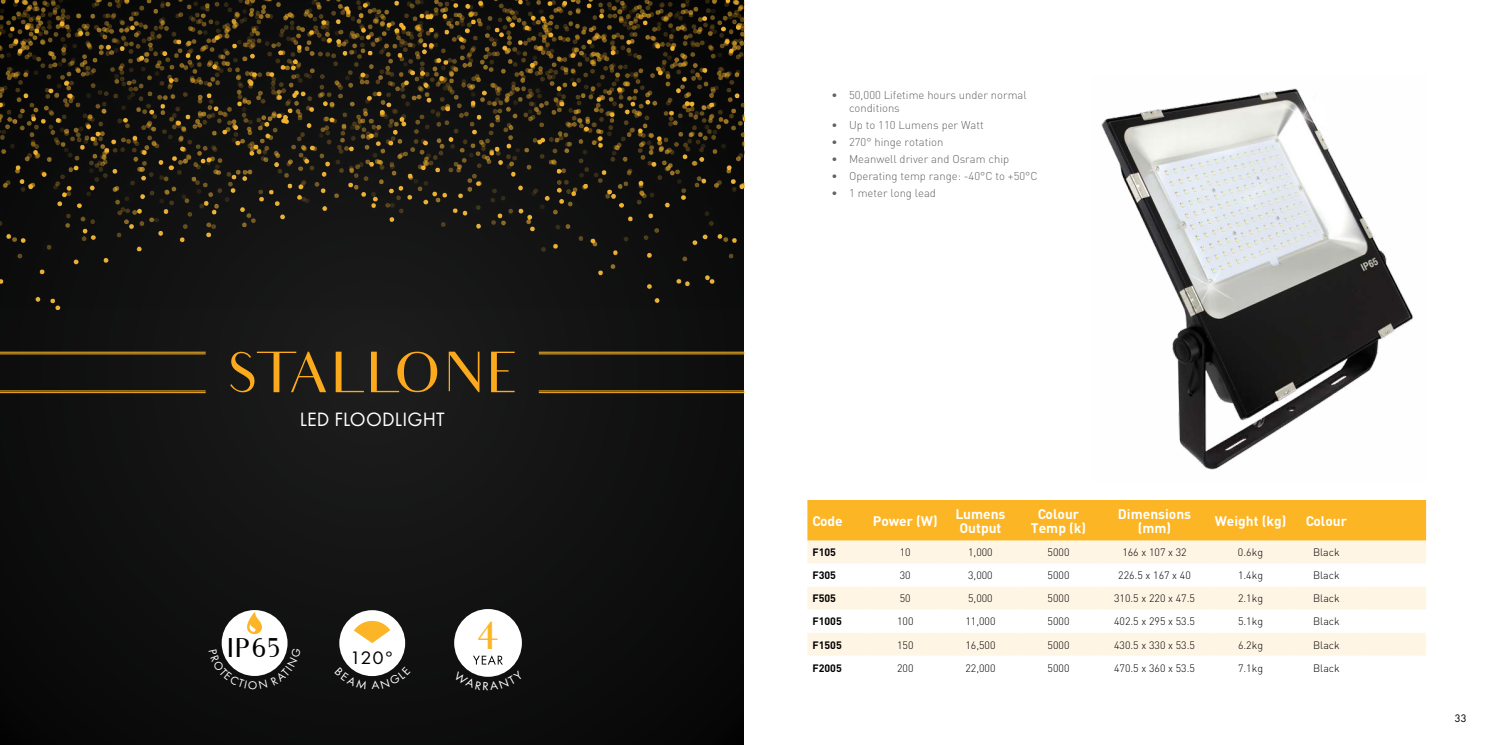
<style>
.page{position:relative;width:1489px;height:745px;background:#fff}
.page>*{position:absolute;margin:0;border:0;box-sizing:border-box;transform-origin:0 0}
.t1{font:56.25px "Audrey";color:#fbaa1e}
.t2{font:38px "Audrey";color:#fcb526}
.t3{font:26.25px "Audrey";color:#000}
.t4{font:20px "Futura PT";letter-spacing:.01em;color:#fff}
.t5{font:18.75px "Futura PT";color:#000;scale:1.06 1}
.t6{font:700 13.75px/13.8px "DIN";color:#fff;text-align:center}
.t7{font:300 11.25px/13.5px "DIN";color:#636466}
.t8{font:11.25px "Futura PT";color:#000}
.t9{font:300 10.62px "DIN";color:#000}
.t10{font:700 10.62px "DIN";color:#000}
</style>
<div class="page">
<div style="left:0;top:0;width:755px;height:744px;background:#111"></div>
<div style="left:744px;top:0;width:36px;height:744px;background:#fff"></div>
<hr style="left:0;top:351px;width:206px;height:1px;background:#fcb525">
<hr style="left:0;top:353px;width:206px;height:1px;background:#fcb525">
<hr style="left:0;top:390px;width:206px;height:1px;background:#fcb525">
<hr style="left:0;top:392px;width:206px;height:1px;background:#fcb525">
<hr style="left:539px;top:351px;width:205px;height:1px;background:#fcb525">
<hr style="left:539px;top:353px;width:205px;height:1px;background:#fcb525">
<hr style="left:539px;top:390px;width:205px;height:1px;background:#fcb525">
<hr style="left:539px;top:392px;width:205px;height:1px;background:#fcb525">
<div style="left:454px;top:608px;width:68px;height:68px;background:#fff;border-radius:50%"></div>
<svg style="left:473px;top:655px;width:30px;height:9px"></svg>
<div style="left:222px;top:609px;width:65px;height:66px;background:#fff;border-radius:50%"></div>
<svg style="left:242px;top:611px;width:20px;height:23px"></svg>
<img style="left:1101px;top:88px;width:313px;height:382px">
<div style="left:807px;top:500px;width:618px;height:40px;background:#fcb525"></div>
<svg style="left:807px;top:540px;width:618px;height:115px;fill:#fff5e5"></svg>
<svg style="left:809px;top:655px;width:617px;height:1px"></svg>
<svg style="left:807px;top:563px;width:619px;height:1px"></svg>
<svg style="left:807px;top:586px;width:618px;height:1px"></svg>
<svg style="left:807px;top:609px;width:619px;height:1px"></svg>
<svg style="left:807px;top:632px;width:618px;height:1px"></svg>
<div style="left:339px;top:609px;width:66px;height:66px;background:#fff;border-radius:50%"></div>
<svg style="left:354px;top:620px;width:36px;height:22px"></svg>
<img style="left:0;top:0;width:744px;height:309px">
<svg style="left:468px;top:670px;width:40px;height:7px"></svg>
<svg style="left:222px;top:647px;width:66px;height:29px"></svg>
<svg style="left:348px;top:666px;width:48px;height:11px"></svg>
<h1 class="t1" style="left:226px;top:342px;width:293px">STALLONE</h1>
<h3 class="t4" style="left:300px;top:407px;width:147px">LED FLOODLIGHT</h3>
<h3 class="t3" style="left:226px;top:633px;width:58px">IP65</h3>
<h3 class="t5" style="left:350px;top:646px;width:43px">120°</h3>
<h2 class="t2" style="left:475px;top:615px;width:27px">4</h2>
<p class="t7" style="left:849px;top:88px;width:179px;text-indent:-18px">• 50,000 Lifetime hours under normal conditions</p>
<p class="t7" style="left:831px;top:118px;width:154px">• Up to 110 Lumens per Watt</p>
<p class="t7" style="left:831px;top:135px;width:113px">• 270° hinge rotation</p>
<p class="t7" style="left:831px;top:152px;width:179px">• Meanwell driver and Osram chip</p>
<p class="t7" style="left:831px;top:169px;width:208px">• Operating temp range: -40°C to +50°C</p>
<p class="t7" style="left:831px;top:186px;width:106px">• 1 meter long lead</p>
<p class="t6" style="left:812px;top:513px;width:32px">Code</p>
<p class="t6" style="left:872px;top:513px;width:66px">Power (W)</p>
<p class="t6" style="left:955px;top:506px;width:52px;text-align:left">Lumens<br>Output</p>
<p class="t6" style="left:1030px;top:506px;width:57px">Colour<br>Temp (k)</p>
<p class="t6" style="left:1117px;top:506px;width:75px">Dimensions (mm)</p>
<p class="t6" style="left:1214px;top:513px;width:73px">Weight (kg)</p>
<p class="t6" style="left:1305px;top:513px;width:43px">Colour</p>
<p class="t10" style="left:812px;top:545px;width:25px">F105</p>
<p class="t9" style="left:899px;top:545px;width:12px">10</p>
<p class="t9" style="left:968px;top:545px;width:26px">1,000</p>
<p class="t9" style="left:1047px;top:545px;width:23px">5000</p>
<p class="t9" style="left:1122px;top:545px;width:66px">166 x 107 x 32</p>
<p class="t9" style="left:1237px;top:545px;width:27px">0.6kg</p>
<p class="t9" style="left:1312px;top:545px;width:28px">Black</p>
<p class="t10" style="left:812px;top:568px;width:25px">F305</p>
<p class="t9" style="left:899px;top:568px;width:12px">30</p>
<p class="t9" style="left:968px;top:568px;width:26px">3,000</p>
<p class="t9" style="left:1047px;top:568px;width:23px">5000</p>
<p class="t9" style="left:1118px;top:568px;width:74px">226.5 x 167 x 40</p>
<p class="t9" style="left:1237px;top:568px;width:27px">1.4kg</p>
<p class="t9" style="left:1312px;top:568px;width:28px">Black</p>
<p class="t10" style="left:812px;top:591px;width:25px">F505</p>
<p class="t9" style="left:899px;top:591px;width:12px">50</p>
<p class="t9" style="left:968px;top:591px;width:26px">5,000</p>
<p class="t9" style="left:1047px;top:591px;width:23px">5000</p>
<p class="t9" style="left:1114px;top:591px;width:82px">310.5 x 220 x 47.5</p>
<p class="t9" style="left:1237px;top:591px;width:27px">2.1kg</p>
<p class="t9" style="left:1312px;top:591px;width:28px">Black</p>
<p class="t10" style="left:812px;top:614px;width:31px">F1005</p>
<p class="t9" style="left:897px;top:614px;width:18px">100</p>
<p class="t9" style="left:965px;top:614px;width:32px">11,000</p>
<p class="t9" style="left:1047px;top:614px;width:23px">5000</p>
<p class="t9" style="left:1114px;top:614px;width:82px">402.5 x 295 x 53.5</p>
<p class="t9" style="left:1237px;top:614px;width:27px">5.1kg</p>
<p class="t9" style="left:1312px;top:614px;width:28px">Black</p>
<p class="t10" style="left:812px;top:637px;width:31px">F1505</p>
<p class="t9" style="left:897px;top:637px;width:18px">150</p>
<p class="t9" style="left:965px;top:637px;width:32px">16,500</p>
<p class="t9" style="left:1047px;top:637px;width:23px">5000</p>
<p class="t9" style="left:1114px;top:637px;width:82px">430.5 x 330 x 53.5</p>
<p class="t9" style="left:1237px;top:637px;width:27px">6.2kg</p>
<p class="t9" style="left:1312px;top:637px;width:28px">Black</p>
<p class="t10" style="left:812px;top:660px;width:31px">F2005</p>
<p class="t9" style="left:897px;top:660px;width:18px">200</p>
<p class="t9" style="left:965px;top:660px;width:32px">22,000</p>
<p class="t9" style="left:1047px;top:660px;width:23px">5000</p>
<p class="t9" style="left:1114px;top:660px;width:82px">470.5 x 360 x 53.5</p>
<p class="t9" style="left:1237px;top:660px;width:27px">7.1kg</p>
<p class="t9" style="left:1312px;top:660px;width:28px">Black</p>
<p class="t8" style="left:1454px;top:711px;width:14px">33</p>
</div>
